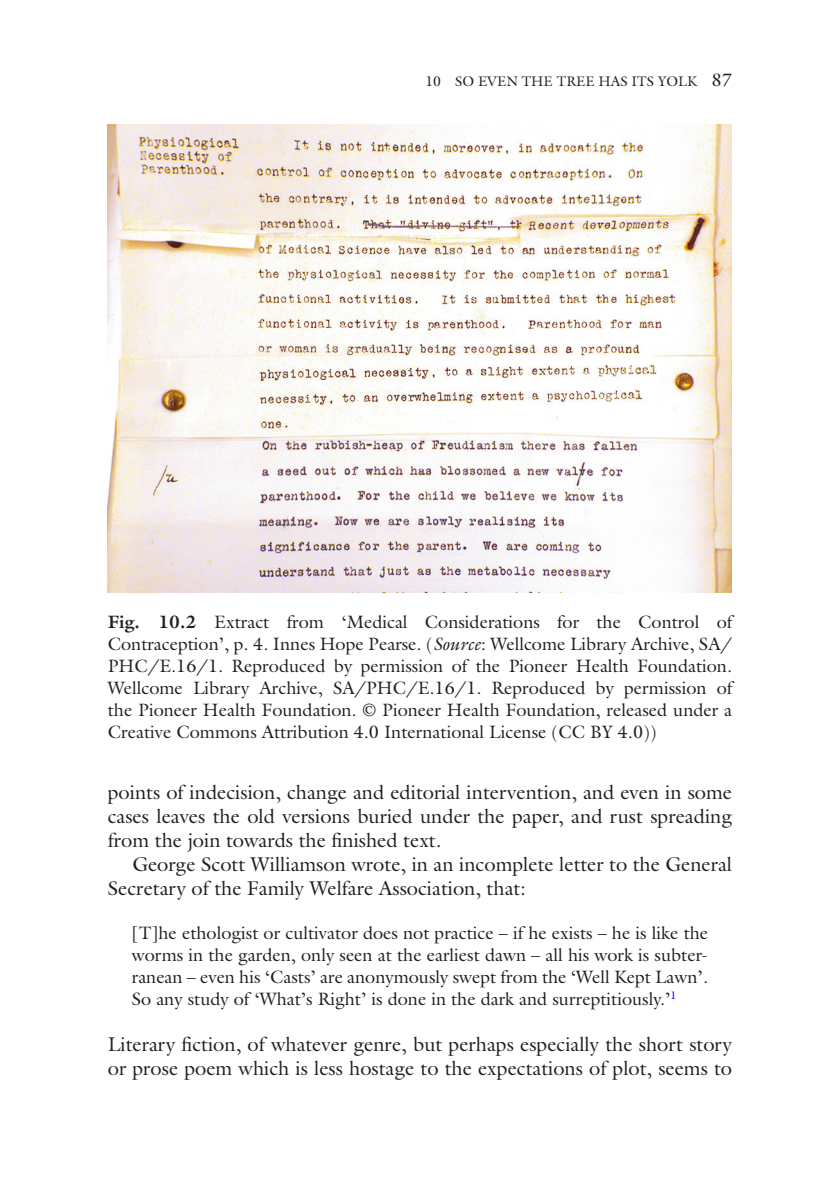
<style>
.page{position:relative;width:840px;height:1191px;background:#fff}
.page>*{position:absolute;margin:0;border:0;box-sizing:border-box;transform-origin:0 0}
.t1{font:20px/24px "Galliard Std";color:#231f20}
.t2{font:18px/22px "Galliard Std";color:#231f20;text-align:justify}
.t3{font:14px "Galliard Std";color:#231f20}
.s1{font-size:18px}
.s2{font-weight:700}
.s3{font-style:italic}
</style>
<div class="page">
<img style="left:108px;top:125px;width:623px;height:467px">
<p class="t3" style="left:425px;top:73px;width:308px">10 SO EvEn THE TREE HAS ITS YOLK <span class="s1">87</span></p>
<p class="t2" style="left:108px;top:611px;width:625px"><span class="s2">Fig. 10.2</span> Extract from ‘Medical Considerations for the Control of Contraception’, p. 4. Innes Hope Pearse. (<span class="s3">Source</span>: Wellcome Library Archive, SA/ PHC/E.16/1. Reproduced by permission of the Pioneer Health Foundation.<br>Wellcome Library Archive, SA/PHC/E.16/1. Reproduced by permission of the Pioneer Health Foundation. © Pioneer Health Foundation, released under a Creative Commons Attribution 4.0 International License (CC BY 4.0))</p>
<p class="t1" style="left:108px;top:780px;width:625px;text-align:justify">points of indecision, change and editorial intervention, and even in some cases leaves the old versions buried under the paper, and rust spreading from the join towards the finished text.</p>
<p class="t1" style="left:108px;top:852px;width:625px;text-indent:25px">George Scott Williamson wrote, in an incomplete letter to the General<br>Secretary of the Family Welfare Association, that:</p>
<p class="t2" style="left:132px;top:921px;width:577px">[T]he ethologist or cultivator does not practice – if he exists – he is like the worms in the garden, only seen at the earliest dawn – all his work is subter&shy;ranean – even his ‘Casts’ are anonymously swept from the ‘Well Kept Lawn’.<br>So any study of ‘What’s Right’ is done in the dark and surreptitiously.’<sup>1</sup></p>
<p class="t1" style="left:108px;top:1032px;width:625px">Literary fiction, of whatever genre, but perhaps especially the short story or prose poem which is less hostage to the expectations of plot, seems to</p>
</div>
